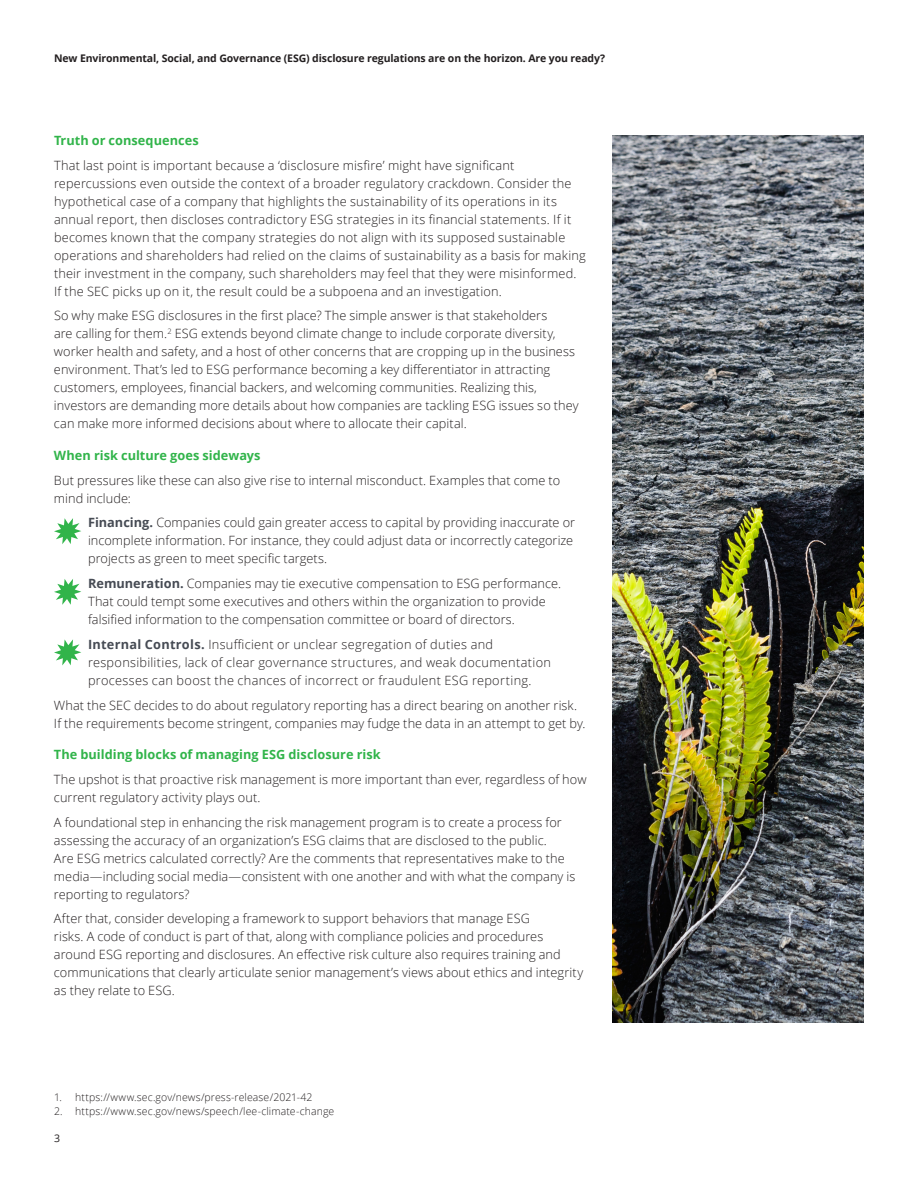
<style>
.page{position:relative;width:918px;height:1188px;background:#fff}
.page>*{position:absolute;margin:0;border:0;box-sizing:border-box;transform-origin:0 0}
.t1{font:300 12.75px/18px "Open Sans";letter-spacing:.005em;color:#231f20}
.t2{font:300 12.75px/18px "Open Sans";letter-spacing:.025em;color:#231f20}
.t3{font:700 12.75px "Open Sans";letter-spacing:.005em;color:#31b44a}
.t4{font:300 10.5px "Open Sans";letter-spacing:.01em;color:#231f20}
.t5{font:700 10.5px "Open Sans";letter-spacing:-.01em;color:#231f20}
.t6{font:10.5px "Open Sans";color:#231f20}
.s1{font-weight:700;color:#464b54}
</style>
<div class="page">
<img style="left:612px;top:135px;width:252px;height:887px">
<svg style="left:54px;top:518px;width:27px;height:26px"></svg>
<svg style="left:54px;top:579px;width:27px;height:26px"></svg>
<svg style="left:54px;top:639px;width:27px;height:26px"></svg>
<p class="t5" style="left:54px;top:51px;width:553px">New Environmental, Social, and Governance (ESG) disclosure regulations are on the horizon. Are you ready?</p>
<p class="t3" style="left:54px;top:131px;width:146px">Truth or consequences</p>
<p class="t1" style="left:54px;top:156px;width:533px">That last point is important because a ‘disclosure misfire’ might have significant repercussions even outside the context of a broader regulatory crackdown. Consider the hypothetical case of a company that highlights the sustainability of its operations in its annual report, then discloses contradictory ESG strategies in its financial statements. If it becomes known that the company strategies do not align with its supposed sustainable operations and shareholders had relied on the claims of sustainability as a basis for making their investment in the company, such shareholders may feel that they were misinformed.<br>If the SEC picks up on it, the result could be a subpoena and an investigation.</p>
<p class="t1" style="left:54px;top:306px;width:526px">So why make ESG disclosures in the first place? The simple answer is that stakeholders<br>are calling for them.<sup>2</sup> ESG extends beyond climate change to include corporate diversity, worker health and safety, and a host of other concerns that are cropping up in the business environment. That’s led to ESG performance becoming a key differentiator in attracting customers, employees, financial backers, and welcoming communities. Realizing this, investors are demanding more details about how companies are tackling ESG issues so they can make more informed decisions about where to allocate their capital.</p>
<p class="t3" style="left:54px;top:446px;width:208px">When risk culture goes sideways</p>
<p class="t1" style="left:54px;top:471px;width:508px">But pressures like these can also give rise to internal misconduct. Examples that come to mind include:</p>
<p class="t1" style="left:88px;top:513px;width:489px"><span class="s1">Financing.</span> Companies could gain greater access to capital by providing inaccurate or incomplete information. For instance, they could adjust data or incorrectly categorize projects as green to meet specific targets.</p>
<p class="t1" style="left:88px;top:574px;width:474px"><span class="s1">Remuneration.</span> Companies may tie executive compensation to ESG performance.<br>That could tempt some executives and others within the organization to provide falsified information to the compensation committee or board of directors.</p>
<p class="t2" style="left:88px;top:635px;width:464px"><span class="s1">Internal Controls.</span> Insufficient or unclear segregation of duties and responsibilities, lack of clear governance structures, and weak documentation processes can boost the chances of incorrect or fraudulent ESG reporting.</p>
<p class="t1" style="left:54px;top:696px;width:533px">What the SEC decides to do about regulatory reporting has a direct bearing on another risk.<br>If the requirements become stringent, companies may fudge the data in an attempt to get by.</p>
<p class="t3" style="left:54px;top:745px;width:328px">The building blocks of managing ESG disclosure risk</p>
<p class="t1" style="left:54px;top:770px;width:534px">The upshot is that proactive risk management is more important than ever, regardless of how current regulatory activity plays out.</p>
<p class="t1" style="left:54px;top:813px;width:523px">A foundational step in enhancing the risk management program is to create a process for assessing the accuracy of an organization’s ESG claims that are disclosed to the public.<br>Are ESG metrics calculated correctly? Are the comments that representatives make to the media—including social media—consistent with one another and with what the company is reporting to regulators?</p>
<p class="t1" style="left:54px;top:909px;width:531px">After that, consider developing a framework to support behaviors that manage ESG<br>risks. A code of conduct is part of that, along with compliance policies and procedures around ESG reporting and disclosures. An effective risk culture also requires training and communications that clearly articulate senior management’s views about ethics and integrity as they relate to ESG.</p>
<p class="t4" style="left:54px;top:1090px;width:260px">1. https://www.sec.gov/news/press-release/2021-42</p>
<p class="t4" style="left:54px;top:1104px;width:282px">2. https://www.sec.gov/news/speech/lee-climate-change</p>
<p class="t6" style="left:54px;top:1131px;width:8px">3</p>
</div>
